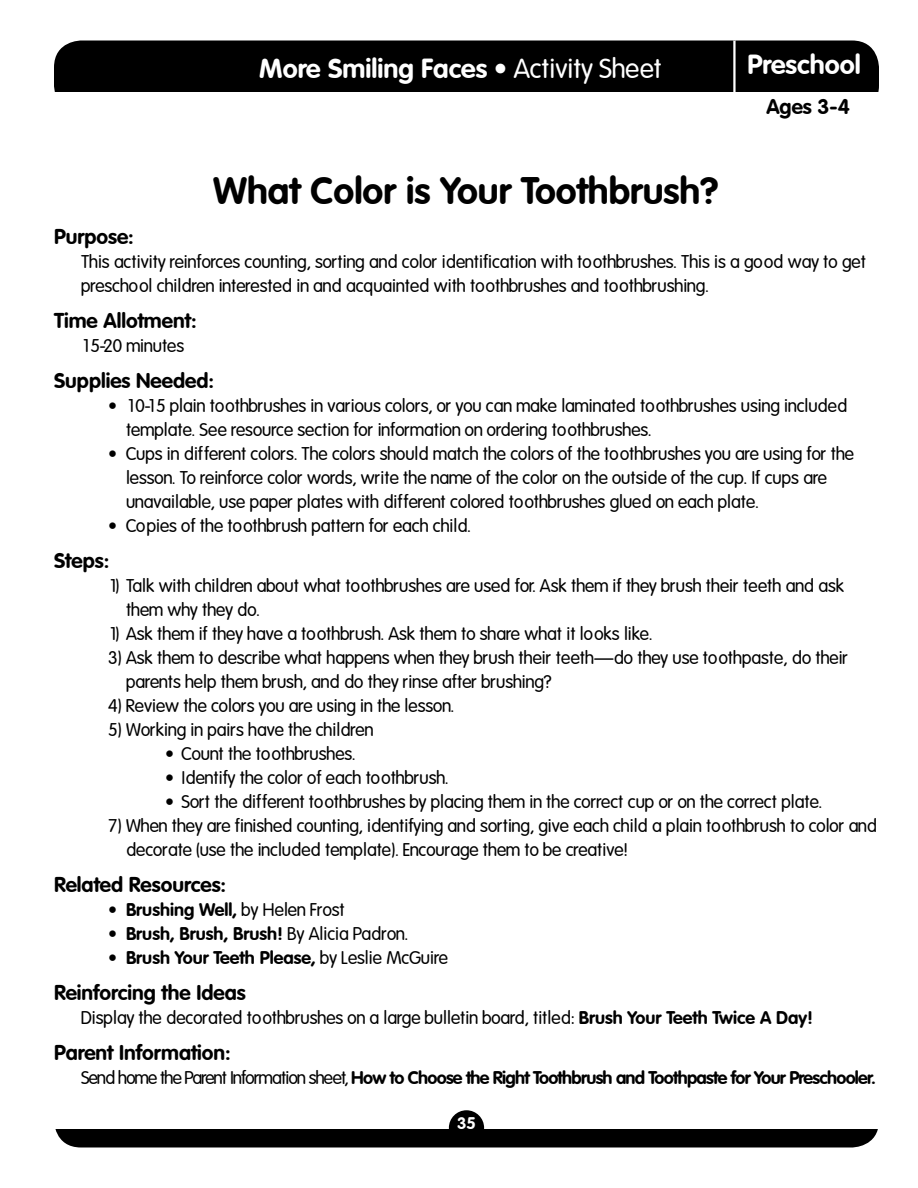
<style>
.page{position:relative;width:918px;height:1188px;background:#fff}
.page>*{position:absolute;margin:0;border:0;box-sizing:border-box;transform-origin:0 0}
.t1{font:700 37.5px "VAG Rounded";color:#000}
.t2{font:700 27px "VAG Rounded";color:#fff}
.t3{font:700 21px "VAG Rounded";color:#000}
.t4{font:700 18px/24px "VAG Rounded Light S Si";color:#000}
.t5{font:700 18px "VAG Rounded";color:#000}
.t6{font:700 18px "VAG Rounded";letter-spacing:-.04em;color:#000}
.t7{font:700 16.5px "VAG Rounded";color:#fff}
.s1{font-family:"VAG Rounded Light S Si"}
.s2{font-family:"VAG Rounded"}
</style>
<div class="page">
<div style="left:735px;top:40px;width:144px;height:52px;background:#000"></div>
<div style="left:54px;top:40px;width:679px;height:52px;background:#000"></div>
<hr style="left:733px;top:40px;width:3px;height:55px;background:#fff">
<div style="left:54px;top:1130px;width:825px;height:18px;background:#000"></div>
<div style="left:449px;top:1110px;width:35px;height:36px;background:#000;border-radius:50%"></div>
<h2 class="t2" style="left:259px;top:53px;width:404px">More Smiling Faces • <span class="s1">Activity Sheet</span></h2>
<h2 class="t2" style="left:748px;top:49px;width:115px">Preschool</h2>
<p class="t3" style="left:766px;top:95px;width:85px">Ages 3-4</p>
<h1 class="t1" style="left:213px;top:169px;width:507px">What Color is Your Toothbrush?</h1>
<p class="t3" style="left:54px;top:224px;width:81px">Purpose:</p>
<p class="t4" style="left:81px;top:249px;width:786px">This activity reinforces counting, sorting and color identification with toothbrushes. This is a good way to get preschool children interested in and acquainted with toothbrushes and toothbrushing.</p>
<p class="t3" style="left:54px;top:308px;width:144px">Time Allotment:</p>
<p class="t4" style="left:81px;top:333px;width:105px">15-20 minutes</p>
<p class="t3" style="left:54px;top:368px;width:162px">Supplies Needed:</p>
<p class="t4" style="left:126px;top:393px;width:723px;text-indent:-18px"><span class="s2">•</span> 10-15 plain toothbrushes in various colors, or you can make laminated toothbrushes using included template. See resource section for information on ordering toothbrushes.</p>
<p class="t4" style="left:126px;top:441px;width:730px;text-indent:-18px"><span class="s2">•</span> Cups in different colors. The colors should match the colors of the toothbrushes you are using for the lesson. To reinforce color words, write the name of the color on the outside of the cup. If cups are unavailable, use paper plates with different colored toothbrushes glued on each plate.</p>
<p class="t4" style="left:108px;top:513px;width:364px"><span class="s2">•</span> Copies of the toothbrush pattern for each child.</p>
<p class="t3" style="left:54px;top:548px;width:57px">Steps:</p>
<p class="t4" style="left:126px;top:573px;width:720px;text-indent:-18px">1) Talk with children about what toothbrushes are used for. Ask them if they brush their teeth and ask them why they do.</p>
<p class="t4" style="left:108px;top:621px;width:546px">1) Ask them if they have a toothbrush. Ask them to share what it looks like.</p>
<p class="t4" style="left:126px;top:645px;width:724px;text-indent:-18px">3) Ask them to describe what happens when they brush their teeth—do they use toothpaste, do their parents help them brush, and do they rinse after brushing?</p>
<p class="t4" style="left:108px;top:693px;width:348px">4) Review the colors you are using in the lesson.</p>
<p class="t4" style="left:108px;top:717px;width:267px">5) Working in pairs have the children</p>
<p class="t4" style="left:165px;top:741px;width:192px"><span class="s2">•</span> Count the toothbrushes.</p>
<p class="t4" style="left:165px;top:765px;width:285px"><span class="s2">•</span> Identify the color of each toothbrush.</p>
<p class="t4" style="left:165px;top:789px;width:659px"><span class="s2">•</span> Sort the different toothbrushes by placing them in the correct cup or on the correct plate.</p>
<p class="t4" style="left:126px;top:813px;width:753px;text-indent:-18px">7) When they are finished counting, identifying and sorting, give each child a plain toothbrush to color and decorate (use the included template). Encourage them to be creative!</p>
<p class="t3" style="left:54px;top:872px;width:174px">Related Resources:</p>
<p class="t5" style="left:108px;top:899px;width:238px">• Brushing Well, <span class="s1">by Helen Frost</span></p>
<p class="t5" style="left:108px;top:923px;width:301px">• Brush, Brush, Brush! <span class="s1">By Alicia Padron.</span></p>
<p class="t5" style="left:108px;top:947px;width:342px">• Brush Your Teeth Please, <span class="s1">by Leslie McGuire</span></p>
<p class="t3" style="left:54px;top:980px;width:193px">Reinforcing the Ideas</p>
<p class="t4" style="left:81px;top:1005px;width:734px">Display the decorated toothbrushes on a large bulletin board, titled: <span class="s2">Brush Your Teeth Twice A Day!</span></p>
<p class="t3" style="left:54px;top:1040px;width:178px">Parent Information:</p>
<p class="t6" style="left:81px;top:1067px;width:796px"><span class="s1">Send home the Parent Information sheet,</span> How to Choose the Right Toothbrush and Toothpaste for Your Preschooler.</p>
<p class="t7" style="left:457px;top:1114px;width:20px">35</p>
</div>
